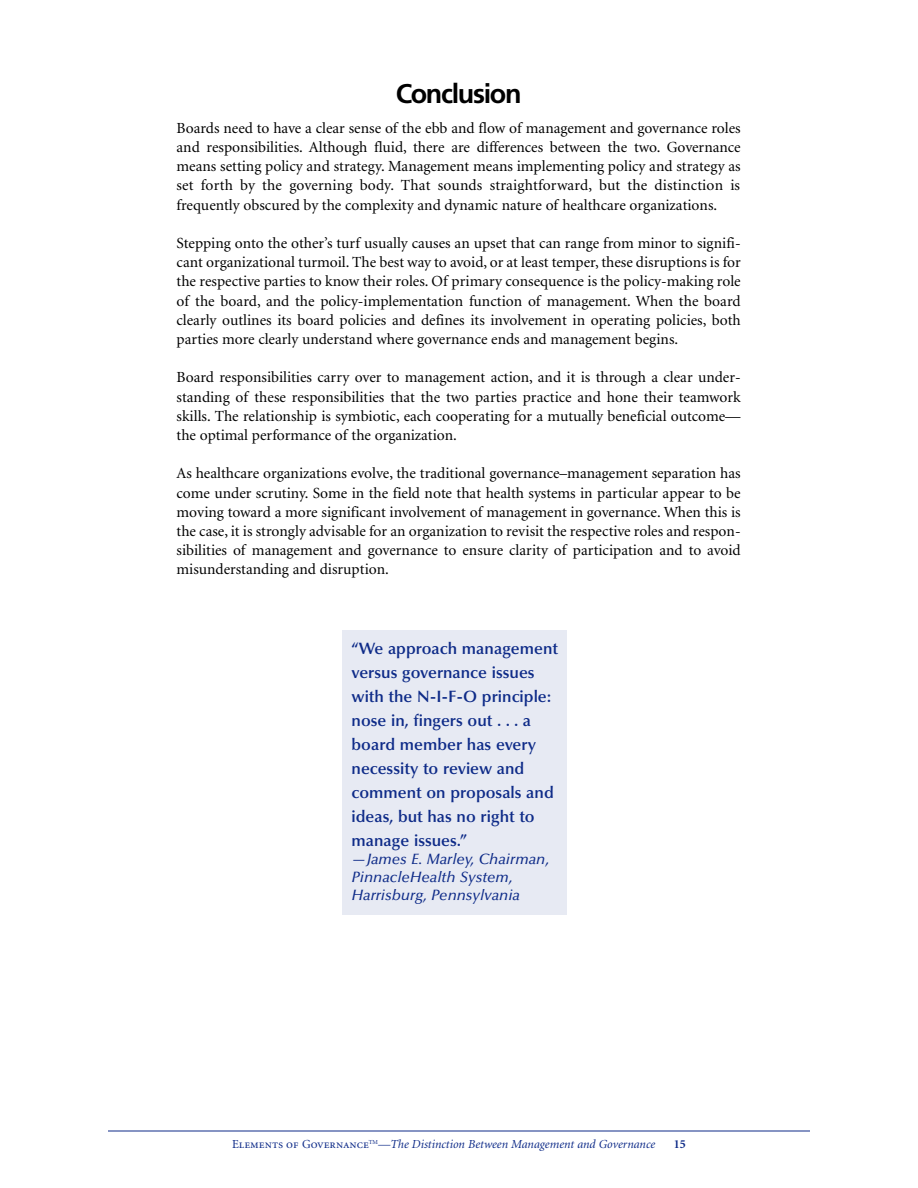
<style>
.page{position:relative;width:918px;height:1188px;background:#fff}
.page>*{position:absolute;margin:0;border:0;box-sizing:border-box;transform-origin:0 0}
.t1{font:700 27px "Frutiger";letter-spacing:-.05em;color:#000}
.t2{font:600 16.5px/24px "Optima";color:#0e2b88}
.t3{font:15.45px/19.2px "Minion";color:#000;text-align:justify}
.t4{font:italic 500 15px/18px "Optima";color:#0e2b88}
.t5{font:italic 12.3px "Minion";color:#0e2b88}
.t6{font:700 12.3px "Minion";color:#0e2b88}
.s1{font-family:"Minion Regular SC";font-style:normal}
</style>
<div class="page">
<hr style="left:108px;top:1131px;width:702px;height:1px;background:#0e2b88">
<div style="left:343px;top:630px;width:224px;height:285px;background:#e7eaf3"></div>
<h1 class="t1" style="left:396px;top:83px;width:127px">Conclusion</h1>
<p class="t3" style="left:177px;top:119px;width:566px">Boards need to have a clear sense of the ebb and flow of management and governance roles and responsibilities. Although fluid, there are differences between the two. Governance means setting policy and strategy. Management means implementing policy and strategy as set forth by the governing body. That sounds straightforward, but the distinction is frequently obscured by the complexity and dynamic nature of healthcare organizations.</p>
<p class="t3" style="left:177px;top:235px;width:566px">Stepping onto the other’s turf usually causes an upset that can range from minor to signifi&shy;cant organizational turmoil. The best way to avoid, or at least temper, these disruptions is for the respective parties to know their roles. Of primary consequence is the policy-making role of the board, and the policy-implementation function of management. When the board clearly outlines its board policies and defines its involvement in operating policies, both parties more clearly understand where governance ends and management begins.</p>
<p class="t3" style="left:177px;top:369px;width:566px">Board responsibilities carry over to management action, and it is through a clear under&shy;standing of these responsibilities that the two parties practice and hone their teamwork skills. The relationship is symbiotic, each cooperating for a mutually beneficial outcome— the optimal performance of the organization.</p>
<p class="t3" style="left:177px;top:465px;width:566px">As healthcare organizations evolve, the traditional governance–management separation has come under scrutiny. Some in the field note that health systems in particular appear to be moving toward a more significant involvement of management in governance. When this is the case, it is strongly advisable for an organization to revisit the respective roles and respon&shy;sibilities of management and governance to ensure clarity of participation and to avoid misunderstanding and disruption.</p>
<p class="t2" style="left:352px;top:638px;width:208px">“We approach management versus governance issues with the N-I-F-O principle: nose in, fingers out . . . a board member has every necessity to review and comment on proposals and ideas, but has no right to manage issues.”</p>
<p class="t4" style="left:352px;top:851px;width:199px">—James E. Marley, Chairman,<br>PinnacleHealth System,<br>Harrisburg, Pennsylvania</p>
<p class="t5" style="left:232px;top:1140px;width:425px"><span class="s1">Elements of Governance</span><sup>TM</sup>—The Distinction Between Management and Governance</p>
<p class="t6" style="left:674px;top:1140px;width:14px">15</p>
</div>
